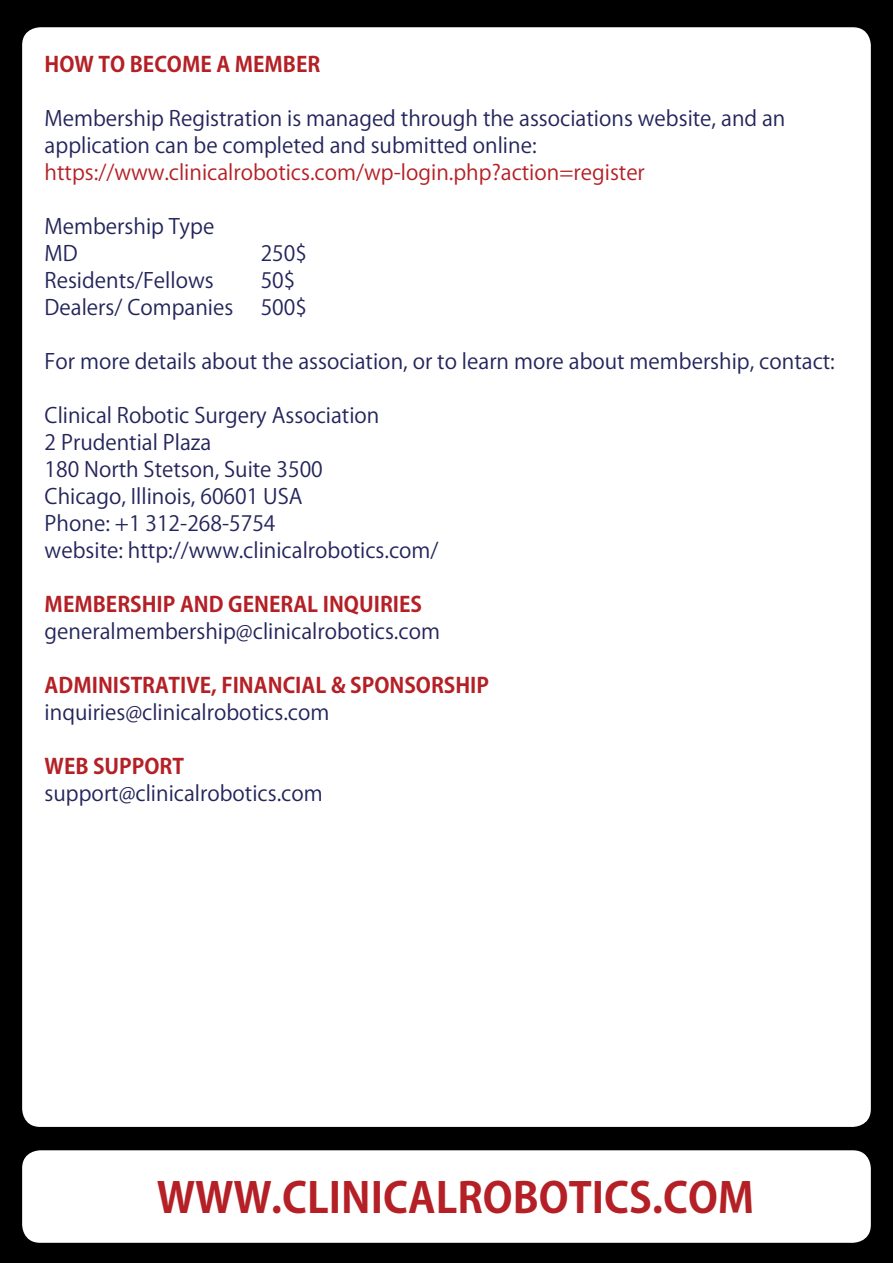
<style>
.page{position:relative;width:893px;height:1263px;background:#000}
.page>*{position:absolute;margin:0;border:0;box-sizing:border-box;transform-origin:0 0}
.t1{font:700 41.55px "Koz Go Pr 6 N";color:#b42025}
.t2{font:21px/27px "Koz Go Pr 6 N";color:#23255b}
.t3{font:700 21px "Koz Go Pr 6 N";color:#b42025}
.t4{font:21px "Koz Go Pr 6 N";color:#b42025}
</style>
<div class="page">
<div style="left:22px;top:27px;width:849px;height:1100px;background:#fff;border-radius:18px"></div>
<div style="left:22px;top:1150px;width:849px;height:93px;background:#fff;border-radius:18px"></div>
<p class="t3" style="left:45px;top:53px;width:113px">HOW TO BECOME</p>
<p class="t3" style="left:216px;top:53px;width:51px">A MEMBER</p>
<p class="t2" style="left:45px;top:105px;width:742px">Membership Registration is managed through the associations website, and an application can be completed and submitted online:</p>
<p class="t4" style="left:45px;top:161px;width:602px">https://www.clinicalrobotics.com/wp-login.php?action=register</p>
<p class="t2" style="left:45px;top:213px;width:171px">Membership Type<br>MD</p>
<p class="t2" style="left:261px;top:240px;width:48px">250$</p>
<p class="t2" style="left:45px;top:267px;width:171px">Residents/Fellows</p>
<p class="t2" style="left:261px;top:267px;width:36px">50$</p>
<p class="t2" style="left:45px;top:294px;width:190px">Dealers/ Companies</p>
<p class="t2" style="left:261px;top:294px;width:48px">500$</p>
<p class="t2" style="left:45px;top:348px;width:792px">For more details about the association, or to learn more about membership, contact:</p>
<p class="t2" style="left:45px;top:402px;width:395px">Clinical Robotic Surgery Association<br>2 Prudential Plaza<br>180 North Stetson, Suite 3500<br>Chicago, Illinois, 60601 USA<br>Phone: +1 312-268-5754<br>website: http://www.clinicalrobotics.com/</p>
<p class="t3" style="left:45px;top:593px;width:379px">MEMBERSHIP AND GENERAL INQUIRIES</p>
<p class="t2" style="left:45px;top:618px;width:397px">generalmembership@clinicalrobotics.com</p>
<p class="t3" style="left:45px;top:674px;width:446px">ADMINISTRATIVE, FINANCIAL &amp; SPONSORSHIP</p>
<p class="t2" style="left:45px;top:699px;width:286px">inquiries@clinicalrobotics.com</p>
<p class="t3" style="left:45px;top:755px;width:141px">WEB SUPPORT</p>
<p class="t2" style="left:45px;top:780px;width:280px">support@clinicalrobotics.com</p>
<h1 class="t1" style="left:157px;top:1174px;width:599px">WWW.CLINICALROBOTICS.COM</h1>
</div>
